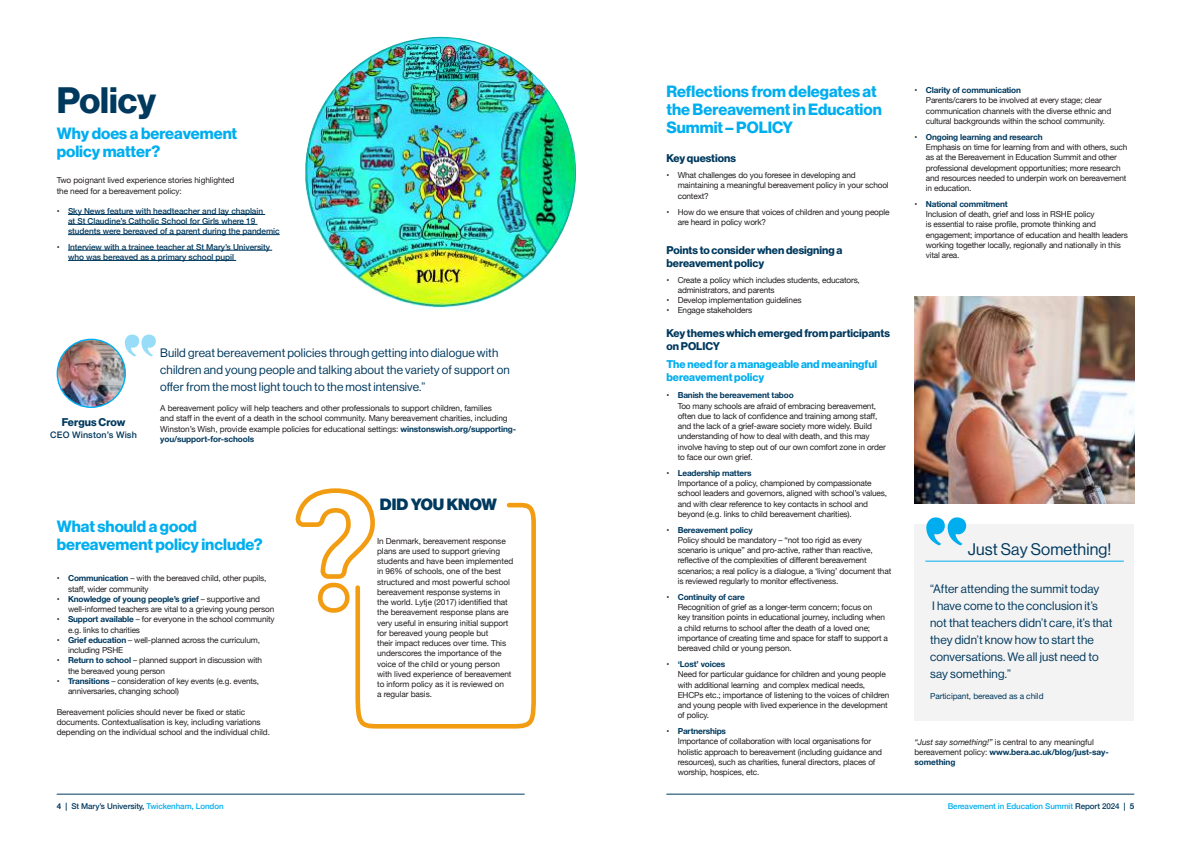
<style>
.page{position:relative;width:1191px;height:842px;background:#fff}
.page>*{position:absolute;margin:0;border:0;box-sizing:border-box;transform-origin:0 0}
.t1{font:36px "N Haas Grotesk DS Pro 75 Bd";color:#00395e}
.t2{font:16.4px "N Haas Grotesk DS Pro 55 Rg";letter-spacing:.01em;color:#00395e}
.t3{font:16px/18px "N Haas Grotesk DS Pro 75 Bd";color:#00aeef}
.t4{font:16px "N Haas Grotesk DS Pro 95 Blk";color:#00395e}
.t5{font:12px/17px "N Haas Grotesk DS Pro 55 Rg";letter-spacing:.01em;color:#00395e}
.t6{font:11px/13px "N Haas Grotesk DS Pro 75 Bd";color:#00395e}
.t7{font:11px/13px "N Haas Grotesk DS Pro 75 Bd";color:#00aeef}
.t8{font:500 9px "Helvetica Neue";letter-spacing:.01em;color:#00395e}
.t9{font:8.2px/10.2px "Helvetica Neue";letter-spacing:-.02em;color:#241f1f}
.t10{font:500 8.2px/10.1px "Helvetica Neue";letter-spacing:-.01em;color:#00395e}
.t11{font:8.2px "Helvetica Neue";letter-spacing:-.01em;color:#00395e}
.t12{font:500 8px "Helvetica Neue";letter-spacing:-.01em;color:#00aeef}
.t13{font:500 8px "Helvetica Neue";letter-spacing:-.01em;color:#00395e}
.s1{font-weight:400;color:#241f1f}
.s2{font-weight:700;color:#00395e}
.s3{font-style:italic}
.s4{font-weight:700}
.s5{color:#00aeef}
.s6{color:#00395e}
</style>
<div class="page">
<hr style="left:57px;top:794px;width:467px;height:1px;background:#00395e">
<hr style="left:666px;top:794px;width:468px;height:1px;background:#00395e">
<hr style="left:68px;top:214px;width:197px;height:1px;background:#00395e">
<hr style="left:68px;top:224px;width:189px;height:1px;background:#00395e">
<hr style="left:68px;top:234px;width:212px;height:1px;background:#00395e">
<hr style="left:68px;top:250px;width:204px;height:1px;background:#00395e">
<hr style="left:68px;top:260px;width:168px;height:1px;background:#00395e">
<img style="left:305px;top:37px;width:271px;height:271px;border-radius:136px">
<svg style="left:295px;top:488px;width:72px;height:125px"></svg>
<svg style="left:353px;top:500px;width:183px;height:229px"></svg>
<div style="left:914px;top:524px;width:220px;height:196px;background:#f4f3f3"></div>
<hr style="left:925px;top:561px;width:198px;height:1px;background:#00aeef">
<svg style="left:926px;top:517px;width:40px;height:28px"></svg>
<img style="left:914px;top:296px;width:220px;height:207px">
<img style="left:57px;top:339px;width:68px;height:68px;border-radius:34px">
<div style="left:57px;top:339px;width:69px;height:69px;border:1px solid #00aeef;border-radius:50%"></div>
<svg style="left:125px;top:334px;width:31px;height:22px"></svg>
<h1 class="t1" style="left:57px;top:79px;width:101px">Policy</h1>
<h3 class="t3" style="left:57px;top:125px;width:182px">Why does a bereavement policy matter?</h3>
<p class="t9" style="left:57px;top:176px;width:179px">Two poignant lived experience stories highlighted the need for a bereavement policy:</p>
<p class="t10" style="left:68px;top:205px;width:213px;text-indent:-11px"><span class="s1">•</span> Sky News feature with headteacher and lay chaplain<br>at St Claudine’s Catholic School for Girls where 19 students were bereaved of a parent during the pandemic</p>
<p class="t10" style="left:68px;top:241px;width:203px;text-indent:-11px"><span class="s1">•</span> Interview with a trainee teacher at St Mary’s University who was bereaved as a primary school pupil</p>
<h3 class="t6" style="left:62px;top:415px;width:65px">Fergus Crow</h3>
<p class="t8" style="left:50px;top:427px;width:88px">CEO Winston’s Wish</p>
<h3 class="t5" style="left:160px;top:344px;width:351px">Build great bereavement policies through getting into dialogue with children and young people and talking about the variety of support on offer from the most light touch to the most intensive.”</h3>
<p class="t9" style="left:160px;top:404px;width:357px">A bereavement policy will help teachers and other professionals to support children, families<br>and staff in the event of a death in the school community. Many bereavement charities, including Winston’s Wish, provide example policies for educational settings: <span class="s2">winstonswish.org/supporting&shy;you/support-for-schools</span></p>
<h3 class="t4" style="left:380px;top:495px;width:119px">DID YOU KNOW</h3>
<h3 class="t3" style="left:57px;top:517px;width:207px">What should a good bereavement policy include?</h3>
<p class="t9" style="left:68px;top:574px;width:200px;text-indent:-11px">• <span class="s2">Communication</span> – with the bereaved child, other pupils, staff, wider community</p>
<p class="t9" style="left:68px;top:594px;width:208px;text-indent:-11px">• <span class="s2">Knowledge of young people’s grief</span> – supportive and well-informed teachers are vital to a grieving young person</p>
<p class="t9" style="left:68px;top:615px;width:208px;text-indent:-11px">• <span class="s2">Support available</span> – for everyone in the school community e.g. links to charities</p>
<p class="t9" style="left:68px;top:635px;width:193px;text-indent:-11px">• <span class="s2">Grief education</span> – well-planned across the curriculum, including PSHE</p>
<p class="t9" style="left:68px;top:656px;width:196px;text-indent:-11px">• <span class="s2">Return to school</span> – planned support in discussion with the bereaved young person</p>
<p class="t9" style="left:68px;top:676px;width:193px;text-indent:-11px">• <span class="s2">Transitions</span> – consideration of key events (e.g. events, anniversaries, changing school)</p>
<p class="t9" style="left:57px;top:707px;width:215px">Bereavement policies should never be fixed or static documents. Contextualisation is key, including variations depending on the individual school and the individual child.</p>
<p class="t9" style="left:377px;top:536px;width:138px">In Denmark, bereavement response plans are used to support grieving students and have been implemented in 96% of schools, one of the best structured and most powerful school bereavement response systems in the world. Lytje (2017) identified that the bereavement response plans are very useful in ensuring initial support for bereaved young people but<br>their impact reduces over time. This underscores the importance of the voice of the child or young person with lived experience of bereavement to inform policy as it is reviewed on<br>a regular basis.</p>
<h3 class="t3" style="left:666px;top:83px;width:217px">Reflections from delegates at the Bereavement in Education<br>Summit – POLICY</h3>
<h3 class="t6" style="left:666px;top:152px;width:71px">Key questions</h3>
<p class="t9" style="left:677px;top:171px;width:212px;text-indent:-11px">• What challenges do you foresee in developing and maintaining a meaningful bereavement policy in your school context?</p>
<p class="t9" style="left:677px;top:207px;width:213px;text-indent:-11px">• How do we ensure that voices of children and young people are heard in policy work?</p>
<h3 class="t6" style="left:666px;top:244px;width:177px">Points to consider when designing a bereavement policy</h3>
<p class="t9" style="left:677px;top:275px;width:184px;text-indent:-11px">• Create a policy which includes students, educators, administrators, and parents</p>
<p class="t9" style="left:666px;top:296px;width:137px">• Develop implementation guidelines</p>
<p class="t9" style="left:666px;top:306px;width:87px">• Engage stakeholders</p>
<h3 class="t6" style="left:666px;top:327px;width:225px">Key themes which emerged from participants on POLICY</h3>
<h3 class="t7" style="left:666px;top:358px;width:212px">The need for a manageable and meaningful bereavement policy</h3>
<p class="t9" style="left:677px;top:391px;width:210px;text-indent:-11px">• <span class="s2">Banish the bereavement taboo<br></span>Too many schools are afraid of embracing bereavement, often due to lack of confidence and training among staff, and the lack of a grief-aware society more widely. Build understanding of how to deal with death, and this may involve having to step out of our own comfort zone in order to face our own grief.</p>
<p class="t9" style="left:677px;top:468px;width:211px;text-indent:-11px">• <span class="s2">Leadership matters<br></span>Importance of a policy, championed by compassionate school leaders and governors, aligned with school’s values, and with clear reference to key contacts in school and beyond (e.g. links to child bereavement charities).</p>
<p class="t9" style="left:677px;top:525px;width:215px;text-indent:-11px">• <span class="s2">Bereavement policy<br></span>Policy should be mandatory – “not too rigid as every scenario is unique” and pro-active, rather than reactive, reflective of the complexities of different bereavement scenarios; a real policy is a dialogue, a ‘living’ document that is reviewed regularly to monitor effectiveness.</p>
<p class="t9" style="left:677px;top:592px;width:212px;text-indent:-11px">• <span class="s2">Continuity of care<br></span>Recognition of grief as a longer-term concern; focus on<br>key transition points in educational journey, including when a child returns to school after the death of a loved one; importance of creating time and space for staff to support a bereaved child or young person.</p>
<p class="t9" style="left:677px;top:659px;width:213px;text-indent:-11px">• <span class="s2">‘Lost’ voices<br></span>Need for particular guidance for children and young people with additional learning and complex medical needs, EHCPs etc.; importance of listening to the voices of children and young people with lived experience in the development of policy.</p>
<p class="t9" style="left:677px;top:727px;width:206px;text-indent:-11px">• <span class="s2">Partnerships<br></span>Importance of collaboration with local organisations for holistic approach to bereavement (including guidance and resources), such as charities, funeral directors, places of worship, hospices, etc.</p>
<p class="t9" style="left:926px;top:86px;width:187px;text-indent:-11px">• <span class="s2">Clarity of communication<br></span>Parents/carers to be involved at every stage; clear communication channels with the diverse ethnic and cultural backgrounds within the school community.</p>
<p class="t9" style="left:926px;top:132px;width:203px;text-indent:-11px">• <span class="s2">Ongoing learning and research<br></span>Emphasis on time for learning from and with others, such as at the Bereavement in Education Summit and other professional development opportunities; more research and resources needed to underpin work on bereavement in education.</p>
<p class="t9" style="left:926px;top:199px;width:203px;text-indent:-11px">• <span class="s2">National commitment<br></span>Inclusion of death, grief and loss in RSHE policy<br>is essential to raise profile, promote thinking and engagement; importance of education and health leaders working together locally, regionally and nationally in this vital area.</p>
<h2 class="t2" style="left:968px;top:540px;width:145px">Just Say Something!</h2>
<h3 class="t5" style="left:930px;top:581px;width:184px">“After attending the summit today<br>I have come to the conclusion it’s not that teachers didn’t care, it’s that they didn’t know how to start the conversations. We all just need to say something.”</h3>
<p class="t11" style="left:930px;top:690px;width:115px">Participant, bereaved as a child</p>
<p class="t9" style="left:914px;top:737px;width:196px"><span class="s3">“Just say something!”</span> is central to any meaningful bereavement policy: <span class="s2">www.bera.ac.uk/blog/just-say&shy;something</span></p>
<p class="t13" style="left:57px;top:799px;width:168px"><span class="s4">4 |</span> St Mary’s University, <span class="s5">Twickenham, London</span></p>
<p class="t12" style="left:947px;top:799px;width:188px">Bereavement in Education Summit <span class="s6">Report 2024</span> <span class="s2">| 5</span></p>
</div>
